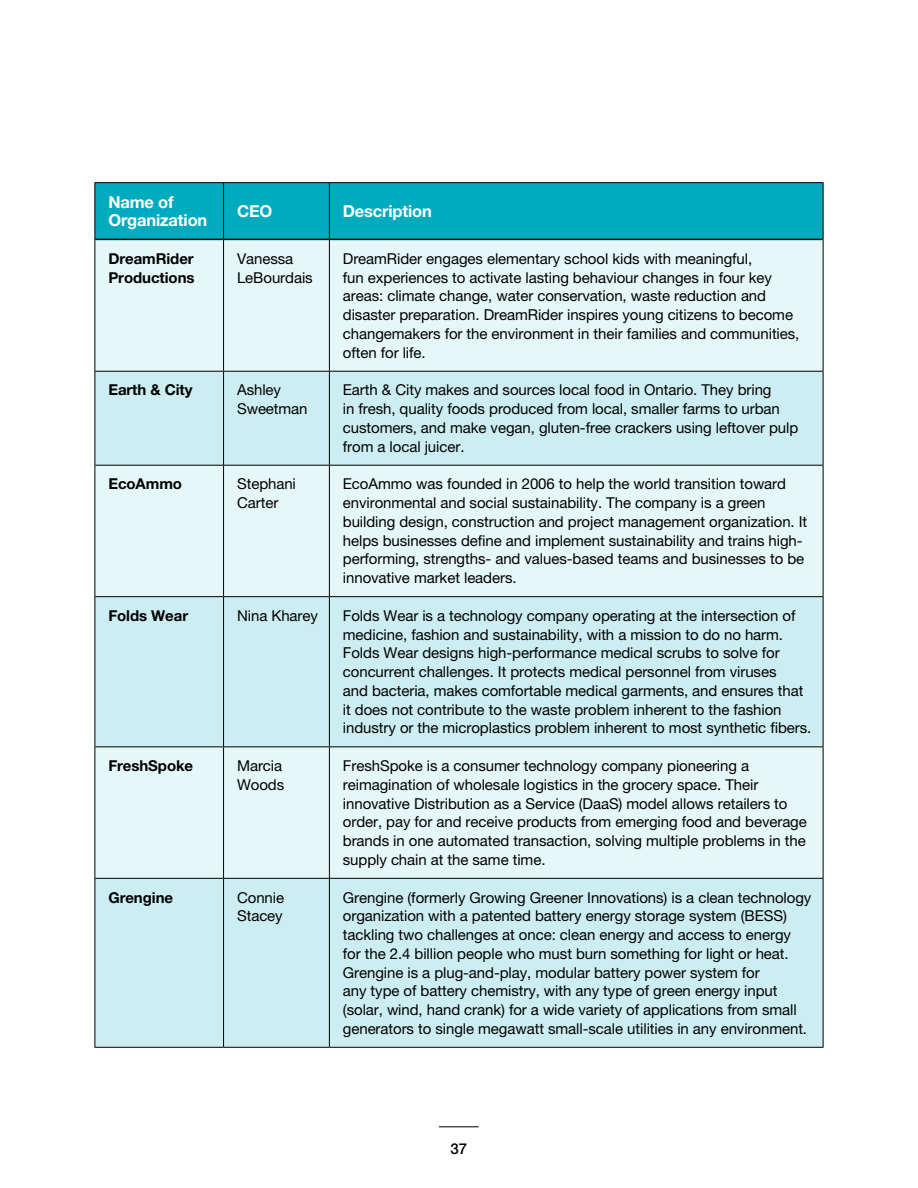
<style>
.page{position:relative;width:918px;height:1188px;background:#fff}
.page>*{position:absolute;margin:0;border:0;box-sizing:border-box;transform-origin:0 0}
.Chart_Header{font:700 16.5px/18px "Helvetica Neue LT Pro";letter-spacing:-.01em;color:#fff}
.Chart_Contents{font:15px/18.8px "Helvetica Neue LT Pro";letter-spacing:-.005em;color:#000}
.Chart_Contents-2{font:700 15px/18.8px "Helvetica Neue LT Pro";letter-spacing:-.005em;color:#000}
.t1{font:500 15px "Helvetica Neue LT Pro";color:#000}
</style>
<div class="page">
<hr style="left:439px;top:1127px;width:40px;height:1px;background:#000">
<div style="left:95px;top:183px;width:728px;height:56px;background:#00abbd"></div>
<div style="left:95px;top:240px;width:728px;height:131px;background:#e6f7f8"></div>
<svg style="left:95px;top:372px;width:728px;height:675px;background:#c8e1e4"></svg>
<hr style="left:95px;top:239px;width:128px;height:1px;background:#000">
<hr style="left:224px;top:239px;width:105px;height:1px;background:#000">
<hr style="left:330px;top:239px;width:493px;height:1px;background:#000">
<hr style="left:94px;top:182px;width:130px;height:1px;background:#000">
<hr style="left:94px;top:183px;width:1px;height:56px;background:#000">
<hr style="left:223px;top:239px;width:1px;height:132px;background:#000">
<hr style="left:223px;top:372px;width:1px;height:93px;background:#000">
<hr style="left:223px;top:466px;width:1px;height:130px;background:#000">
<hr style="left:223px;top:597px;width:1px;height:149px;background:#000">
<hr style="left:223px;top:747px;width:1px;height:131px;background:#000">
<hr style="left:223px;top:879px;width:1px;height:168px;background:#000">
<hr style="left:224px;top:182px;width:105px;height:1px;background:#000">
<hr style="left:223px;top:183px;width:1px;height:56px;background:#000">
<hr style="left:329px;top:182px;width:495px;height:1px;background:#000">
<hr style="left:329px;top:239px;width:1px;height:132px;background:#000">
<hr style="left:823px;top:239px;width:1px;height:132px;background:#000">
<hr style="left:329px;top:372px;width:1px;height:93px;background:#000">
<hr style="left:823px;top:372px;width:1px;height:93px;background:#000">
<hr style="left:329px;top:466px;width:1px;height:130px;background:#000">
<hr style="left:823px;top:466px;width:1px;height:130px;background:#000">
<hr style="left:329px;top:597px;width:1px;height:149px;background:#000">
<hr style="left:823px;top:597px;width:1px;height:149px;background:#000">
<hr style="left:329px;top:747px;width:1px;height:131px;background:#000">
<hr style="left:823px;top:747px;width:1px;height:131px;background:#000">
<hr style="left:329px;top:879px;width:1px;height:168px;background:#000">
<hr style="left:823px;top:879px;width:1px;height:168px;background:#000">
<hr style="left:329px;top:183px;width:1px;height:56px;background:#000">
<hr style="left:823px;top:183px;width:1px;height:56px;background:#000">
<hr style="left:94px;top:239px;width:1px;height:132px;background:#000">
<hr style="left:94px;top:372px;width:1px;height:93px;background:#000">
<hr style="left:94px;top:466px;width:1px;height:130px;background:#000">
<hr style="left:94px;top:597px;width:1px;height:149px;background:#000">
<hr style="left:94px;top:747px;width:1px;height:131px;background:#000">
<hr style="left:94px;top:879px;width:1px;height:168px;background:#000">
<hr style="left:94px;top:371px;width:130px;height:1px;background:#000">
<hr style="left:224px;top:371px;width:105px;height:1px;background:#000">
<hr style="left:329px;top:371px;width:495px;height:1px;background:#000">
<hr style="left:94px;top:465px;width:130px;height:1px;background:#000">
<hr style="left:224px;top:465px;width:105px;height:1px;background:#000">
<hr style="left:329px;top:465px;width:495px;height:1px;background:#000">
<hr style="left:94px;top:596px;width:130px;height:1px;background:#000">
<hr style="left:224px;top:596px;width:105px;height:1px;background:#000">
<hr style="left:329px;top:596px;width:495px;height:1px;background:#000">
<hr style="left:94px;top:746px;width:130px;height:1px;background:#000">
<hr style="left:224px;top:746px;width:105px;height:1px;background:#000">
<hr style="left:329px;top:746px;width:495px;height:1px;background:#000">
<hr style="left:94px;top:878px;width:130px;height:1px;background:#000">
<hr style="left:224px;top:878px;width:105px;height:1px;background:#000">
<hr style="left:329px;top:878px;width:495px;height:1px;background:#000">
<hr style="left:94px;top:1047px;width:130px;height:1px;background:#000">
<hr style="left:224px;top:1047px;width:105px;height:1px;background:#000">
<hr style="left:329px;top:1047px;width:495px;height:1px;background:#000">
<p class="Chart_Header" style="left:108px;top:193px;width:100px">Name of<br>Organization</p>
<p class="Chart_Header" style="left:237px;top:202px;width:37px">CEO</p>
<p class="Chart_Header" style="left:343px;top:202px;width:91px">Description</p>
<p class="Chart_Contents-2" style="left:108px;top:249px;width:88px">DreamRider<br>Productions</p>
<p class="Chart_Contents" style="left:237px;top:249px;width:77px">Vanessa<br>LeBourdais</p>
<p class="Chart_Contents" style="left:343px;top:249px;width:458px">DreamRider engages elementary school kids with meaningful,<br>fun experiences to activate lasting behaviour changes in four key areas: climate change, water conservation, waste reduction and disaster preparation. DreamRider inspires young citizens to become changemakers for the environment in their families and communities, often for life.</p>
<p class="Chart_Contents-2" style="left:108px;top:380px;width:86px">Earth &amp; City</p>
<p class="Chart_Contents" style="left:237px;top:381px;width:72px">Ashley<br>Sweetman</p>
<p class="Chart_Contents" style="left:343px;top:381px;width:457px">Earth &amp; City makes and sources local food in Ontario. They bring<br>in fresh, quality foods produced from local, smaller farms to urban customers, and make vegan, gluten-free crackers using leftover pulp from a local juicer.</p>
<p class="Chart_Contents-2" style="left:108px;top:474px;width:75px">EcoAmmo</p>
<p class="Chart_Contents" style="left:237px;top:475px;width:60px">Stephani<br>Carter</p>
<p class="Chart_Contents" style="left:343px;top:475px;width:466px">EcoAmmo was founded in 2006 to help the world transition toward environmental and social sustainability. The company is a green building design, construction and project management organization. It helps businesses define and implement sustainability and trains high&shy;performing, strengths- and values-based teams and businesses to be innovative market leaders.</p>
<p class="Chart_Contents-2" style="left:108px;top:606px;width:81px">Folds Wear</p>
<p class="Chart_Contents" style="left:237px;top:606px;width:82px">Nina Kharey</p>
<p class="Chart_Contents" style="left:343px;top:606px;width:470px">Folds Wear is a technology company operating at the intersection of medicine, fashion and sustainability, with a mission to do no harm.<br>Folds Wear designs high-performance medical scrubs to solve for concurrent challenges. It protects medical personnel from viruses<br>and bacteria, makes comfortable medical garments, and ensures that it does not contribute to the waste problem inherent to the fashion industry or the microplastics problem inherent to most synthetic fibers.</p>
<p class="Chart_Contents-2" style="left:108px;top:756px;width:86px">FreshSpoke</p>
<p class="Chart_Contents" style="left:237px;top:756px;width:49px">Marcia<br>Woods</p>
<p class="Chart_Contents" style="left:343px;top:756px;width:466px">FreshSpoke is a consumer technology company pioneering a reimagination of wholesale logistics in the grocery space. Their innovative Distribution as a Service (DaaS) model allows retailers to order, pay for and receive products from emerging food and beverage brands in one automated transaction, solving multiple problems in the supply chain at the same time.</p>
<p class="Chart_Contents-2" style="left:108px;top:887px;width:66px">Grengine</p>
<p class="Chart_Contents" style="left:237px;top:888px;width:49px">Connie<br>Stacey</p>
<p class="Chart_Contents" style="left:343px;top:888px;width:470px">Grengine (formerly Growing Greener Innovations) is a clean technology organization with a patented battery energy storage system (BESS) tackling two challenges at once: clean energy and access to energy for the 2.4 billion people who must burn something for light or heat.<br>Grengine is a plug-and-play, modular battery power system for<br>any type of battery chemistry, with any type of green energy input (solar, wind, hand crank) for a wide variety of applications from small generators to single megawatt small-scale utilities in any environment.</p>
<p class="t1" style="left:451px;top:1140px;width:18px">37</p>
</div>
